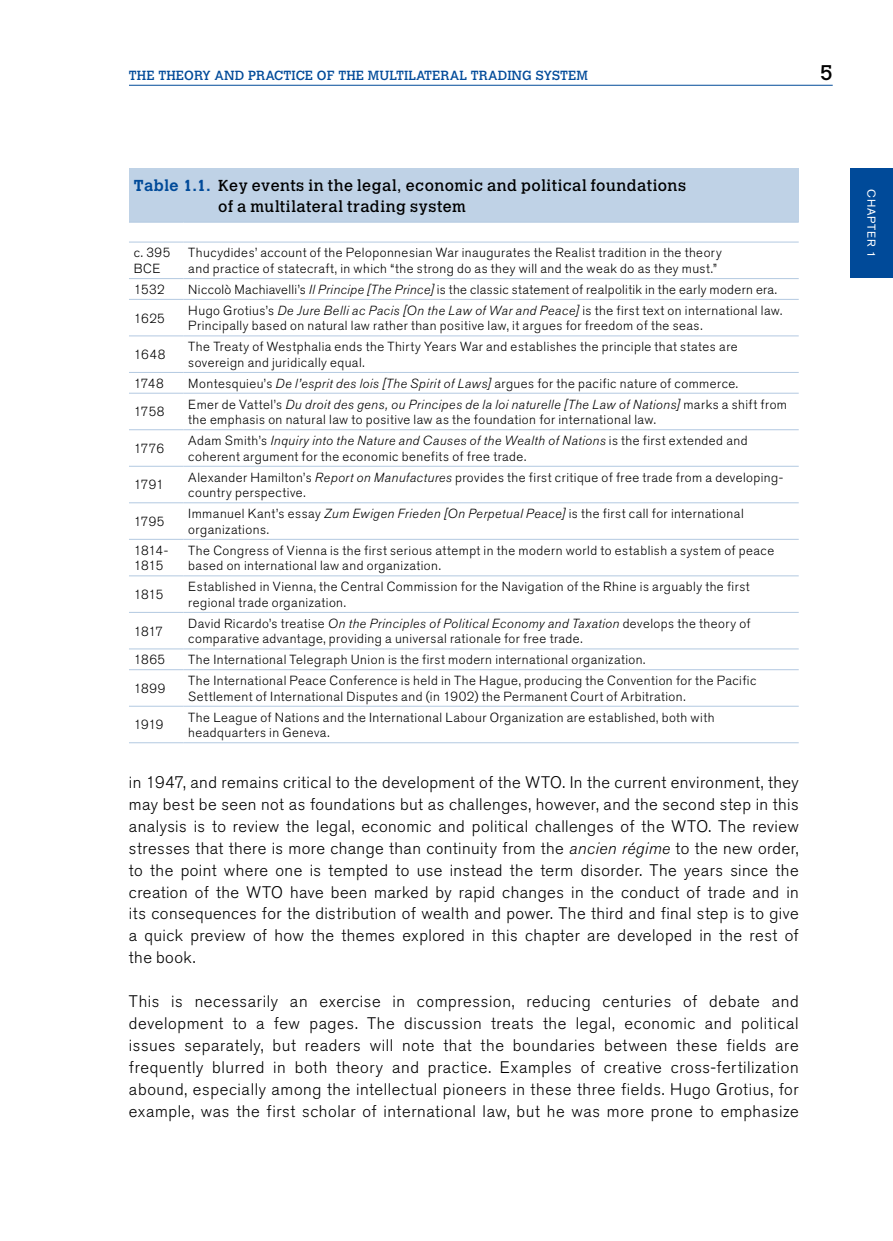
<style>
.page{position:relative;width:893px;height:1241px;background:#fff}
.page>*{position:absolute;margin:0;border:0;box-sizing:border-box;transform-origin:0 0}
.t1{font:21px "Calvert";color:#000}
.t2{font:300 16.62px/21.9px "Akzidenz Grotesk Std";letter-spacing:.03em;color:#000;text-align:justify}
.t3{font:15.75px/21px "Calvert";letter-spacing:.03em;color:#000}
.t4{font:300 13.12px/15.8px "Akzidenz Grotesk Std";letter-spacing:.035em;color:#000}
.t5{font:13.12px "Calvert";color:#004a99}
.t6{font:300 13.12px/15.8px "Akzidenz Grotesk Std";letter-spacing:-.03em;color:#000}
.t7{font:11.38px "Akzidenz Grotesk Std";letter-spacing:.075em;color:#fff}
.s1{font-weight:700;color:#004a99}
.s2{font-style:italic}
</style>
<div class="page">
<hr style="left:129px;top:85px;width:704px;height:1px;background:#004a99">
<div style="left:851px;top:169px;width:42px;height:109px;background:#004a99"></div>
<div style="left:129px;top:169px;width:670px;height:53px;background:#bfd2e6"></div>
<hr style="left:129px;top:222px;width:54px;height:1px;background:#b3c9e1">
<hr style="left:183px;top:222px;width:616px;height:1px;background:#b3c9e1">
<hr style="left:129px;top:241px;width:54px;height:1px;background:#b3c9e1">
<hr style="left:183px;top:241px;width:616px;height:1px;background:#b3c9e1">
<hr style="left:129px;top:278px;width:54px;height:1px;background:#b3c9e1">
<hr style="left:183px;top:278px;width:616px;height:1px;background:#b3c9e1">
<hr style="left:129px;top:299px;width:54px;height:1px;background:#b3c9e1">
<hr style="left:183px;top:299px;width:616px;height:1px;background:#b3c9e1">
<hr style="left:129px;top:335px;width:54px;height:1px;background:#b3c9e1">
<hr style="left:183px;top:335px;width:616px;height:1px;background:#b3c9e1">
<hr style="left:129px;top:372px;width:54px;height:1px;background:#b3c9e1">
<hr style="left:183px;top:372px;width:616px;height:1px;background:#b3c9e1">
<hr style="left:129px;top:393px;width:54px;height:1px;background:#b3c9e1">
<hr style="left:183px;top:393px;width:616px;height:1px;background:#b3c9e1">
<hr style="left:129px;top:429px;width:54px;height:1px;background:#b3c9e1">
<hr style="left:183px;top:429px;width:616px;height:1px;background:#b3c9e1">
<hr style="left:129px;top:466px;width:54px;height:1px;background:#b3c9e1">
<hr style="left:183px;top:466px;width:616px;height:1px;background:#b3c9e1">
<hr style="left:129px;top:502px;width:54px;height:1px;background:#b3c9e1">
<hr style="left:183px;top:502px;width:616px;height:1px;background:#b3c9e1">
<hr style="left:129px;top:539px;width:54px;height:1px;background:#b3c9e1">
<hr style="left:183px;top:539px;width:616px;height:1px;background:#b3c9e1">
<hr style="left:129px;top:575px;width:54px;height:1px;background:#b3c9e1">
<hr style="left:183px;top:575px;width:616px;height:1px;background:#b3c9e1">
<hr style="left:129px;top:612px;width:54px;height:1px;background:#b3c9e1">
<hr style="left:183px;top:612px;width:616px;height:1px;background:#b3c9e1">
<hr style="left:129px;top:648px;width:54px;height:1px;background:#b3c9e1">
<hr style="left:183px;top:648px;width:616px;height:1px;background:#b3c9e1">
<hr style="left:129px;top:669px;width:54px;height:1px;background:#b3c9e1">
<hr style="left:183px;top:669px;width:616px;height:1px;background:#b3c9e1">
<hr style="left:129px;top:705px;width:54px;height:1px;background:#b3c9e1">
<hr style="left:183px;top:705px;width:616px;height:1px;background:#b3c9e1">
<hr style="left:129px;top:742px;width:54px;height:1px;background:#b3c9e1">
<hr style="left:183px;top:742px;width:616px;height:1px;background:#b3c9e1">
<p class="t5" style="left:129px;top:67px;width:40px">The theory</p>
<p class="t5" style="left:214px;top:67px;width:11px">and</p>
<p class="t5" style="left:248px;top:67px;width:10px">practice</p>
<p class="t5" style="left:317px;top:67px;width:31px">of the</p>
<p class="t5" style="left:368px;top:67px;width:10px">multilateral</p>
<p class="t5" style="left:471px;top:67px;width:10px">trading</p>
<p class="t5" style="left:536px;top:67px;width:10px">system</p>
<h1 class="t1" style="left:820px;top:60px;width:14px">5</h1>
<p class="t3" style="left:218px;top:175px;width:469px;text-indent:-84px"><span class="s1">Table 1.1.</span> Key events in the legal, economic and political foundations of a multilateral trading system</p>
<p class="t4" style="left:134px;top:245px;width:38px">c. 395<br>BCE</p>
<p class="t4" style="left:188px;top:245px;width:535px">Thucydides’ account of the Peloponnesian War inaugurates the Realist tradition in the theory and practice of statecraft, in which “the strong do as they will and the weak do as they must.”</p>
<p class="t4" style="left:134px;top:282px;width:33px">1532</p>
<p class="t4" style="left:188px;top:282px;width:590px">Niccolò Machiavelli’s <span class="s2">Il Principe [The Prince]</span> is the classic statement of realpolitik in the early modern era.</p>
<p class="t4" style="left:134px;top:310px;width:32px">1625</p>
<p class="t4" style="left:188px;top:302px;width:596px">Hugo Grotius’s <span class="s2">De Jure Belli ac Pacis [On the Law of War and Peace]</span> is the first text on international law.<br>Principally based on natural law rather than positive law, it argues for freedom of the seas.</p>
<p class="t4" style="left:134px;top:347px;width:33px">1648</p>
<p class="t4" style="left:188px;top:339px;width:551px">The Treaty of Westphalia ends the Thirty Years War and establishes the principle that states are sovereign and juridically equal.</p>
<p class="t4" style="left:134px;top:375px;width:31px">1748</p>
<p class="t4" style="left:188px;top:375px;width:551px">Montesquieu’s <span class="s2">De l’esprit des lois [The Spirit of Laws]</span> argues for the pacific nature of commerce.</p>
<p class="t4" style="left:134px;top:404px;width:32px">1758</p>
<p class="t4" style="left:188px;top:396px;width:600px">Emer de Vattel’s <span class="s2">Du droit des gens, ou Principes de la loi naturelle [The Law of Nations]</span> marks a shift from the emphasis on natural law to positive law as the foundation for international law.</p>
<p class="t4" style="left:134px;top:440px;width:32px">1776</p>
<p class="t4" style="left:188px;top:433px;width:561px">Adam Smith’s <span class="s2">Inquiry into the Nature and Causes of the Wealth of Nations</span> is the first extended and coherent argument for the economic benefits of free trade.</p>
<p class="t4" style="left:134px;top:477px;width:31px">1791</p>
<p class="t4" style="left:188px;top:469px;width:596px">Alexander Hamilton’s <span class="s2">Report on Manufactures</span> provides the first critique of free trade from a developing&shy;country perspective.</p>
<p class="t4" style="left:134px;top:513px;width:32px">1795</p>
<p class="t4" style="left:188px;top:506px;width:557px">Immanuel Kant’s essay <span class="s2">Zum Ewigen Frieden [On Perpetual Peace]</span> is the first call for international organizations.</p>
<p class="t6" style="left:134px;top:542px;width:36px">1814-<br>1815</p>
<p class="t4" style="left:188px;top:542px;width:587px">The Congress of Vienna is the first serious attempt in the modern world to establish a system of peace based on international law and organization.</p>
<p class="t4" style="left:134px;top:587px;width:31px">1815</p>
<p class="t4" style="left:188px;top:579px;width:563px">Established in Vienna, the Central Commission for the Navigation of the Rhine is arguably the first regional trade organization.</p>
<p class="t4" style="left:134px;top:623px;width:31px">1817</p>
<p class="t4" style="left:188px;top:615px;width:564px">David Ricardo’s treatise <span class="s2">On the Principles of Political Economy and Taxation</span> develops the theory of comparative advantage, providing a universal rationale for free trade.</p>
<p class="t4" style="left:134px;top:652px;width:33px">1865</p>
<p class="t4" style="left:188px;top:652px;width:459px">The International Telegraph Union is the first modern international organization.</p>
<p class="t4" style="left:134px;top:680px;width:33px">1899</p>
<p class="t4" style="left:188px;top:672px;width:570px">The International Peace Conference is held in The Hague, producing the Convention for the Pacific<br>Settlement of International Disputes and (in 1902) the Permanent Court of Arbitration.</p>
<p class="t4" style="left:134px;top:717px;width:31px">1919</p>
<p class="t4" style="left:188px;top:709px;width:528px">The League of Nations and the International Labour Organization are established, both with headquarters in Geneva.</p>
<p class="t2" style="left:129px;top:771px;width:671px">in 1947, and remains critical to the development of the WTO. In the current environment, they may best be seen not as foundations but as challenges, however, and the second step in this analysis is to review the legal, economic and political challenges of the WTO. The review stresses that there is more change than continuity from the <span class="s2">ancien régime</span> to the new order, to the point where one is tempted to use instead the term disorder. The years since the creation of the WTO have been marked by rapid changes in the conduct of trade and in its consequences for the distribution of wealth and power. The third and final step is to give a quick preview of how the themes explored in this chapter are developed in the rest of the book.</p>
<p class="t2" style="left:129px;top:990px;width:671px">This is necessarily an exercise in compression, reducing centuries of debate and development to a few pages. The discussion treats the legal, economic and political issues separately, but readers will note that the boundaries between these fields are frequently blurred in both theory and practice. Examples of creative cross-fertilization abound, especially among the intellectual pioneers in these three fields. Hugo Grotius, for example, was the first scholar of international law, but he was more prone to emphasize</p>
<p class="t7" style="left:878px;top:189px;width:69px;rotate:90deg">CHAPTER 1</p>
</div>
